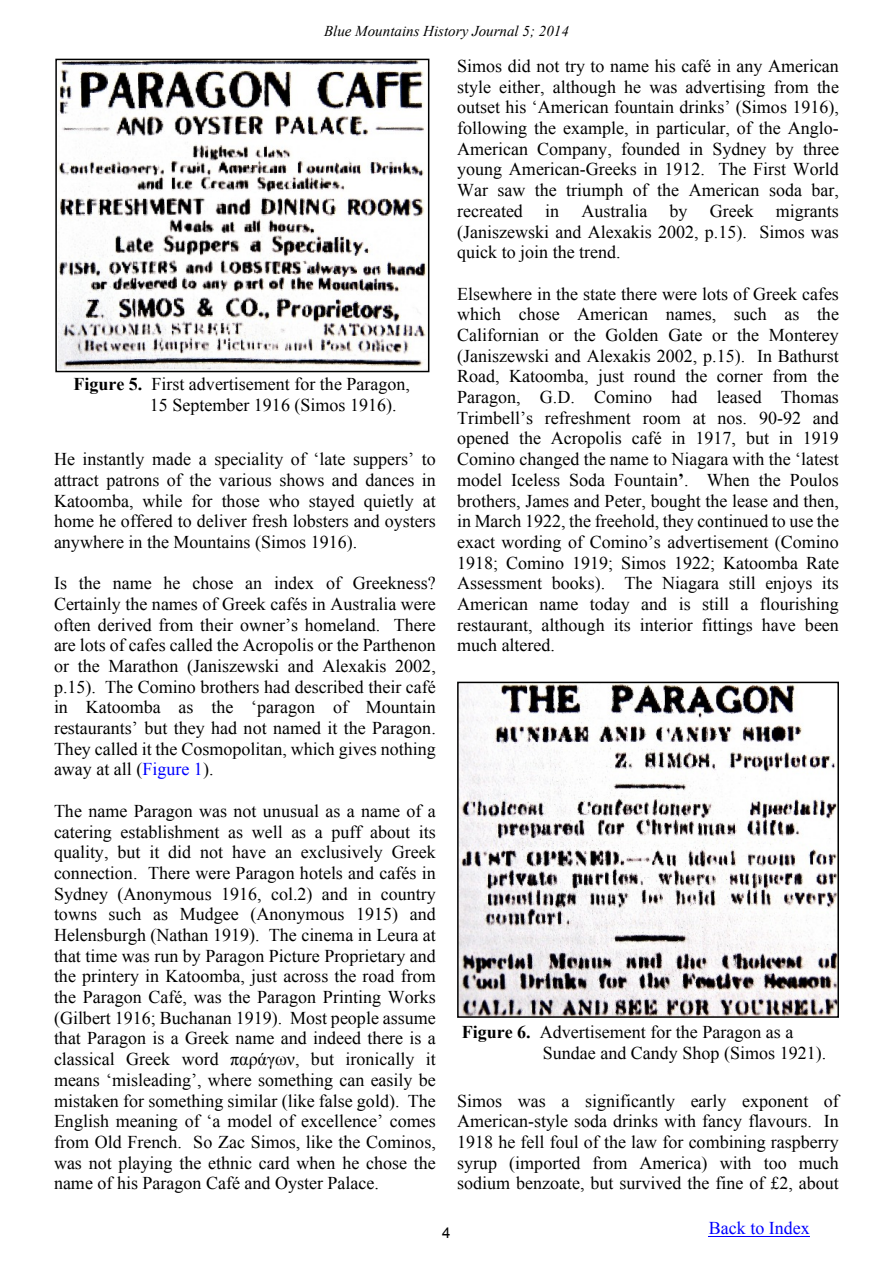
<style>
.page{position:relative;width:893px;height:1263px;background:#fff}
.page>*{position:absolute;margin:0;border:0;box-sizing:border-box;transform-origin:0 0}
.t1{font:18px/20.7px "Times New Roman";color:#000;text-align:justify}
.t2{font:18px "Times New Roman";color:#00f}
.t3{font:italic 15px "Times New Roman";color:#000}
.t4{font:15px "Arial";color:#000}
.s1{font-weight:700}
.s2{color:#00f}
</style>
<div class="page">
<hr style="left:709px;top:1235px;width:101px;height:1px;background:#00f">
<img style="left:460px;top:685px;width:376px;height:330px">
<div style="left:457px;top:682px;width:382px;height:336px;border:2px solid #000"></div>
<img style="left:58px;top:62px;width:368px;height:307px">
<div style="left:55px;top:59px;width:374px;height:313px;border:2px solid #000"></div>
<p class="t3" style="left:324px;top:26px;width:246px">Blue Mountains History Journal 5; 2014</p>
<p class="t1" style="left:150px;top:376px;width:262px;text-indent:-76px"><span class="s1">Figure 5.</span> First advertisement for the Paragon,<br>15 September 1916 (Simos 1916).</p>
<p class="t1" style="left:54px;top:450px;width:383px">He instantly made a speciality of ‘late suppers’ to attract patrons of the various shows and dances in Katoomba, while for those who stayed quietly at home he offered to deliver fresh lobsters and oysters anywhere in the Mountains (Simos 1916).</p>
<p class="t1" style="left:54px;top:575px;width:383px">Is the name he chose an index of Greekness?<br>Certainly the names of Greek cafés in Australia were often derived from their owner’s homeland. There are lots of cafes called the Acropolis or the Parthenon or the Marathon (Janiszewski and Alexakis 2002, p.15). The Comino brothers had described their café in Katoomba as the ‘paragon of Mountain restaurants’ but they had not named it the Paragon.<br>They called it the Cosmopolitan, which gives nothing away at all (<span class="s2">Figure 1</span>).</p>
<p class="t1" style="left:54px;top:802px;width:383px">The name Paragon was not unusual as a name of a catering establishment as well as a puff about its quality, but it did not have an exclusively Greek connection. There were Paragon hotels and cafés in Sydney (Anonymous 1916, col.2) and in country towns such as Mudgee (Anonymous 1915) and Helensburgh (Nathan 1919). The cinema in Leura at that time was run by Paragon Picture Proprietary and the printery in Katoomba, just across the road from the Paragon Café, was the Paragon Printing Works (Gilbert 1916; Buchanan 1919). Most people assume that Paragon is a Greek name and indeed there is a classical Greek word παράγων, but ironically it means ‘misleading’, where something can easily be mistaken for something similar (like false gold). The English meaning of ‘a model of excellence’ comes from Old French. So Zac Simos, like the Cominos, was not playing the ethnic card when he chose the name of his Paragon Café and Oyster Palace.</p>
<p class="t1" style="left:457px;top:57px;width:383px">Simos did not try to name his café in any American style either, although he was advertising from the outset his ‘American fountain drinks’ (Simos 1916), following the example, in particular, of the Anglo-American Company, founded in Sydney by three young American-Greeks in 1912. The First World War saw the triumph of the American soda bar, recreated in Australia by Greek migrants (Janiszewski and Alexakis 2002, p.15). Simos was quick to join the trend.</p>
<p class="t1" style="left:457px;top:285px;width:383px">Elsewhere in the state there were lots of Greek cafes which chose American names, such as the Californian or the Golden Gate or the Monterey (Janiszewski and Alexakis 2002, p.15). In Bathurst Road, Katoomba, just round the corner from the Paragon, G.D. Comino had leased Thomas Trimbell’s refreshment room at nos. 90-92 and opened the Acropolis café in 1917, but in 1919<br>Comino changed the name to Niagara with the ‘latest model Iceless Soda Fountain<span class="s1">’</span>. When the Poulos brothers, James and Peter, bought the lease and then, in March 1922, the freehold, they continued to use the exact wording of Comino’s advertisement (Comino 1918; Comino 1919; Simos 1922; Katoomba Rate Assessment books). The Niagara still enjoys its American name today and is still a flourishing restaurant, although its interior fittings have been much altered.</p>
<p class="t1" style="left:543px;top:1024px;width:285px;text-indent:-81px"><span class="s1">Figure 6.</span> Advertisement for the Paragon as a<br>Sundae and Candy Shop (Simos 1921).</p>
<p class="t1" style="left:457px;top:1092px;width:383px">Simos was a significantly early exponent of American-style soda drinks with fancy flavours. In 1918 he fell foul of the law for combining raspberry syrup (imported from America) with too much sodium benzoate, but survived the fine of £2, about</p>
<p class="t4" style="left:442px;top:1227px;width:10px">4</p>
<p class="t2" style="left:709px;top:1221px;width:103px">Back to Index</p>
</div>
